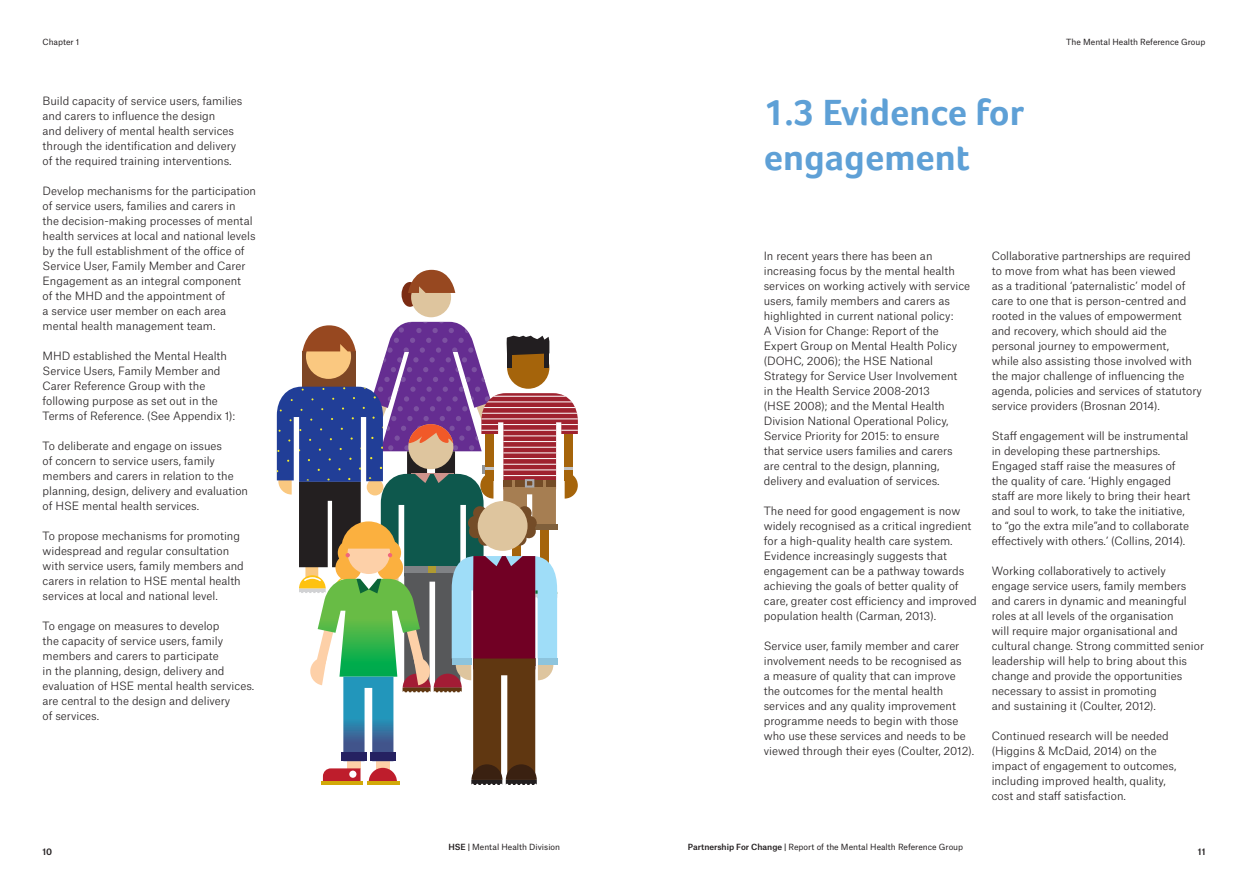
<style>
.page{position:relative;width:1248px;height:886px;background:#fff}
.page>*{position:absolute;margin:0;border:0;box-sizing:border-box;transform-origin:0 0}
.HEADING_30pt{font:700 37.5px/45px "Foco";color:#5ea0d6}
.BODY_8_75pt{font:300 11px/15px "Atlas Grotesk";color:#231f20}
.t1{font:500 8.75px "Atlas Grotesk";color:#231f20}
.t2{font:8.12px "Atlas Grotesk";color:#231f20}
.s1{font-weight:500}
</style>
<div class="page">
<div style="left:401px;top:282px;width:17px;height:25px;background:#7b2c13;border-radius:50%"></div>
<div style="left:411px;top:277px;width:40px;height:40px;background:#dec59e;border-radius:50%"></div>
<svg style="left:408px;top:270px;width:47px;height:25px"></svg>
<svg style="left:277px;top:322px;width:301px;height:463px"></svg>
<div style="left:341px;top:753px;width:25px;height:8px;background:#252161"></div>
<div style="left:370px;top:753px;width:26px;height:8px;background:#252161"></div>
<p class="t2" style="left:43px;top:35px;width:38px">Chapter 1</p>
<p class="t2" style="left:1066px;top:35px;width:141px">The Mental Health Reference Group</p>
<p class="BODY_8_75pt" style="left:43px;top:92px;width:201px">Build capacity of service users, families and carers to influence the design<br>and delivery of mental health services through the identification and delivery of the required training interventions.</p>
<p class="BODY_8_75pt" style="left:43px;top:182px;width:215px">Develop mechanisms for the participation of service users, families and carers in<br>the decision-making processes of mental health services at local and national levels by the full establishment of the office of Service User, Family Member and Carer Engagement as an integral component<br>of the MHD and the appointment of<br>a service user member on each area mental health management team.</p>
<p class="BODY_8_75pt" style="left:43px;top:347px;width:194px">MHD established the Mental Health Service Users, Family Member and Carer Reference Group with the following purpose as set out in the Terms of Reference. (See Appendix 1):</p>
<p class="BODY_8_75pt" style="left:43px;top:437px;width:207px">To deliberate and engage on issues<br>of concern to service users, family members and carers in relation to the planning, design, delivery and evaluation of HSE mental health services.</p>
<p class="BODY_8_75pt" style="left:43px;top:527px;width:203px">To propose mechanisms for promoting widespread and regular consultation with service users, family members and carers in relation to HSE mental health services at local and national level.</p>
<p class="BODY_8_75pt" style="left:43px;top:617px;width:213px">To engage on measures to develop<br>the capacity of service users, family members and carers to participate<br>in the planning, design, delivery and evaluation of HSE mental health services.</p>
<p class="BODY_8_75pt" style="left:43px;top:692px;width:189px">are central to the design and delivery of services.</p>
<p class="HEADING_30pt" style="left:763px;top:89px;width:262px">1.3 Evidence for engagement</p>
<p class="BODY_8_75pt" style="left:763px;top:247px;width:208px">In recent years there has been an increasing focus by the mental health services on working actively with service users, family members and carers as highlighted in current national policy:<br>A Vision for Change: Report of the Expert Group on Mental Health Policy (DOHC, 2006); the HSE National Strategy for Service User Involvement<br>in the Health Service 2008-2013<br>(HSE 2008); and the Mental Health Division National Operational Policy, Service Priority for 2015: to ensure<br>that service users families and carers are central to the design, planning, delivery and evaluation of services.</p>
<p class="BODY_8_75pt" style="left:763px;top:502px;width:214px">The need for good engagement is now widely recognised as a critical ingredient for a high-quality health care system.<br>Evidence increasingly suggests that engagement can be a pathway towards achieving the goals of better quality of care, greater cost efficiency and improved population health (Carman, 2013).</p>
<p class="BODY_8_75pt" style="left:763px;top:637px;width:212px">Service user, family member and carer involvement needs to be recognised as<br>a measure of quality that can improve the outcomes for the mental health services and any quality improvement programme needs to begin with those who use these services and needs to be viewed through their eyes (Coulter, 2012).</p>
<p class="BODY_8_75pt" style="left:991px;top:247px;width:211px">Collaborative partnerships are required to move from what has been viewed<br>as a traditional ‘paternalistic’ model of care to one that is person-centred and rooted in the values of empowerment and recovery, which should aid the personal journey to empowerment,<br>while also assisting those involved with the major challenge of influencing the agenda, policies and services of statutory service providers (Brosnan 2014).</p>
<p class="BODY_8_75pt" style="left:991px;top:427px;width:200px">Staff engagement will be instrumental in developing these partnerships.<br>Engaged staff raise the measures of the quality of care. ‘Highly engaged staff are more likely to bring their heart and soul to work, to take the initiative, to “go the extra mile”and to collaborate effectively with others.’ (Collins, 2014).</p>
<p class="BODY_8_75pt" style="left:991px;top:562px;width:214px">Working collaboratively to actively engage service users, family members and carers in dynamic and meaningful roles at all levels of the organisation<br>will require major organisational and cultural change. Strong committed senior leadership will help to bring about this change and provide the opportunities necessary to assist in promoting<br>and sustaining it (Coulter, 2012).</p>
<p class="BODY_8_75pt" style="left:991px;top:727px;width:186px">Continued research will be needed (Higgins &amp; McDaid, 2014) on the impact of engagement to outcomes, including improved health, quality, cost and staff satisfaction.</p>
<p class="t2" style="left:448px;top:840px;width:113px"><span class="s1">HSE |</span> Mental Health Division</p>
<p class="t2" style="left:687px;top:840px;width:277px"><span class="s1">Partnership For Change |</span> Report of the Mental Health Reference Group</p>
<p class="t1" style="left:43px;top:845px;width:11px">10</p>
<p class="t1" style="left:1197px;top:845px;width:9px">11</p>
</div>
